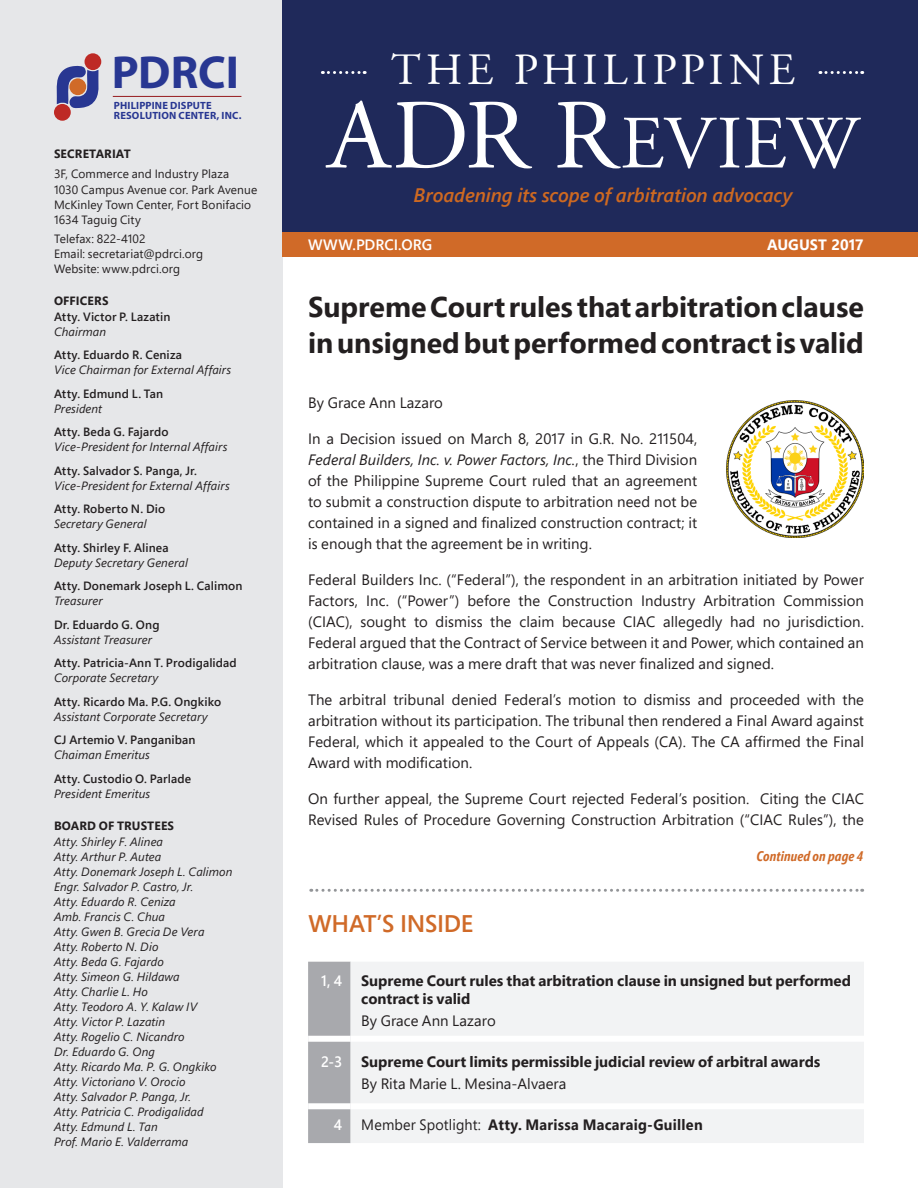
<style>
.page{position:relative;width:918px;height:1188px;background:#fff}
.page>*{position:absolute;margin:0;border:0;box-sizing:border-box;transform-origin:0 0}
.t1{font:99px "Adobe Garamond Regular SC";color:#fff}
.t2{font:75px "Adobe Garamond Regular SC";color:#fff}
.t3{font:700 46.5px "Myriad Pro";color:#283792}
.t4{font:45px "Adobe Garamond Regular SC";letter-spacing:.105em;color:#fff}
.t5{font:700 28.5px/36px "Segoe Pro";color:#231f20}
.t6{font:600 24px "Segoe Pro";letter-spacing:-.01em;color:#d06a28}
.t7{font:italic 600 19.5px "Segoe Pro";letter-spacing:-.005em;color:#ce6921}
.t8{font:15px/21px "Segoe Pro";letter-spacing:.005em;color:#231f20;text-align:justify}
.t9{font:700 15px/18px "Segoe Pro";color:#231f20}
.t10{font:700 15px "Segoe Pro";letter-spacing:.02em;color:#231f20;scale:.96 1}
.t11{font:600 15px "Segoe Pro";color:#fff}
.t12{font:700 15px "Segoe Pro";color:#fff}
.t13{font:600 15px "Segoe Pro";color:#fff;scale:.96 1}
.t14{font:italic 700 13.8px "Segoe Pro Cond";letter-spacing:.01em;color:#d06a28}
.t15{font:italic 12px "Segoe Pro";letter-spacing:.01em;color:#231f20}
.t16{font:600 12px "Segoe Pro";letter-spacing:.015em;color:#231f20}
.t17{font:12px "Segoe Pro";letter-spacing:.01em;color:#231f20}
.t18{font:700 12px "Segoe Pro";letter-spacing:.01em;color:#231f20}
.t19{font:700 10.5px/10.5px "Myriad Hebrew";letter-spacing:.015em;color:#283792}
.s1{font-style:italic}
.s2{font-weight:400}
</style>
<div class="page">
<div style="left:0;top:0;width:283px;height:1188px;background:#e6e7e9"></div>
<div style="left:283px;top:0;width:635px;height:256px;background:#1f295a"></div>
<svg style="left:322px;top:71px;width:43px;height:3px"></svg>
<svg style="left:820px;top:71px;width:43px;height:3px"></svg>
<div style="left:283px;top:232px;width:635px;height:24px;background:#d06a28"></div>
<hr style="left:113px;top:96px;width:128px;height:1px;background:#961a1d">
<div style="left:54px;top:104px;width:17px;height:17px;background:#be2a25;border-radius:50%"></div>
<div style="left:85px;top:53px;width:16px;height:17px;background:#be2a25;border-radius:50%"></div>
<svg style="left:56px;top:66px;width:44px;height:42px"></svg>
<div style="left:308px;top:962px;width:43px;height:181px;background:#a8a9ad"></div>
<div style="left:351px;top:962px;width:513px;height:181px;background:#f2f3f4"></div>
<div style="left:308px;top:1036px;width:43px;height:6px;background:#fff"></div>
<div style="left:351px;top:1036px;width:513px;height:6px;background:#fff"></div>
<div style="left:308px;top:1103px;width:43px;height:6px;background:#fff"></div>
<div style="left:351px;top:1103px;width:513px;height:6px;background:#fff"></div>
<svg style="left:311px;top:889px;width:552px;height:3px"></svg>
<img style="left:727px;top:400px;width:137px;height:137px">
<p class="t3" style="left:112px;top:42px;width:129px">PDRCI</p>
<p class="t19" style="left:114px;top:101px;width:129px">PHILIPPINE DISPUTE<br>RESOLUTION CENTER, INC.</p>
<p class="t18" style="left:54px;top:145px;width:78px">SECRETARIAT</p>
<p class="t17" style="left:54px;top:165px;width:177px">3F, Commerce and Industry Plaza</p>
<p class="t17" style="left:54px;top:181px;width:205px">1030 Campus Avenue cor. Park Avenue</p>
<p class="t17" style="left:54px;top:196px;width:199px">McKinley Town Center, Fort Bonifacio</p>
<p class="t17" style="left:54px;top:211px;width:89px">1634 Taguig City</p>
<p class="t17" style="left:54px;top:230px;width:93px">Telefax: 822-4102</p>
<p class="t17" style="left:54px;top:245px;width:151px">Email: secretariat@pdrci.org</p>
<p class="t17" style="left:54px;top:260px;width:128px">Website: www.pdrci.org</p>
<p class="t18" style="left:54px;top:292px;width:56px">OFFICERS</p>
<p class="t16" style="left:54px;top:308px;width:118px">Atty. Victor P. Lazatin</p>
<p class="t15" style="left:54px;top:323px;width:54px">Chairman</p>
<p class="t16" style="left:54px;top:347px;width:129px">Atty. Eduardo R. Ceniza</p>
<p class="t15" style="left:54px;top:362px;width:179px">Vice Chairman for External Affairs</p>
<p class="t16" style="left:54px;top:385px;width:111px">Atty. Edmund L. Tan</p>
<p class="t15" style="left:54px;top:400px;width:50px">President</p>
<p class="t16" style="left:54px;top:424px;width:116px">Atty. Beda G. Fajardo</p>
<p class="t15" style="left:54px;top:439px;width:175px">Vice-President for Internal Affairs</p>
<p class="t16" style="left:54px;top:462px;width:145px">Atty. Salvador S. Panga, Jr.</p>
<p class="t15" style="left:54px;top:477px;width:177px">Vice-President for External Affairs</p>
<p class="t16" style="left:54px;top:501px;width:113px">Atty. Roberto N. Dio</p>
<p class="t15" style="left:54px;top:516px;width:94px">Secretary General</p>
<p class="t16" style="left:54px;top:539px;width:116px">Atty. Shirley F. Alinea</p>
<p class="t15" style="left:54px;top:554px;width:135px">Deputy Secretary General</p>
<p class="t16" style="left:54px;top:578px;width:190px">Atty. Donemark Joseph L. Calimon</p>
<p class="t15" style="left:54px;top:593px;width:50px">Treasurer</p>
<p class="t16" style="left:54px;top:616px;width:107px">Dr. Eduardo G. Ong</p>
<p class="t15" style="left:54px;top:631px;width:100px">Assistant Treasurer</p>
<p class="t16" style="left:54px;top:655px;width:184px">Atty. Patricia-Ann T. Prodigalidad</p>
<p class="t15" style="left:54px;top:670px;width:106px">Corporate Secretary</p>
<p class="t16" style="left:54px;top:693px;width:169px">Atty. Ricardo Ma. P.G. Ongkiko</p>
<p class="t15" style="left:54px;top:708px;width:155px">Assistant Corporate Secretary</p>
<p class="t16" style="left:54px;top:732px;width:143px">CJ Artemio V. Panganiban</p>
<p class="t15" style="left:54px;top:747px;width:97px">Chaiman Emeritus</p>
<p class="t16" style="left:54px;top:770px;width:139px">Atty. Custodio O. Parlade</p>
<p class="t15" style="left:54px;top:785px;width:98px">President Emeritus</p>
<p class="t18" style="left:54px;top:817px;width:122px">BOARD OF TRUSTEES</p>
<p class="t15" style="left:54px;top:834px;width:111px">Atty. Shirley F. Alinea</p>
<p class="t15" style="left:54px;top:849px;width:109px">Atty. Arthur P. Autea</p>
<p class="t15" style="left:54px;top:864px;width:180px">Atty. Donemark Joseph L. Calimon</p>
<p class="t15" style="left:54px;top:879px;width:141px">Engr. Salvador P. Castro, Jr.</p>
<p class="t15" style="left:54px;top:894px;width:123px">Atty. Eduardo R. Ceniza</p>
<p class="t15" style="left:54px;top:909px;width:113px">Amb. Francis C. Chua</p>
<p class="t15" style="left:54px;top:924px;width:152px">Atty. Gwen B. Grecia De Vera</p>
<p class="t15" style="left:54px;top:939px;width:106px">Atty. Roberto N. Dio</p>
<p class="t15" style="left:54px;top:954px;width:111px">Atty. Beda G. Fajardo</p>
<p class="t15" style="left:54px;top:969px;width:127px">Atty. Simeon G. Hildawa</p>
<p class="t15" style="left:54px;top:984px;width:95px">Atty. Charlie L. Ho</p>
<p class="t15" style="left:54px;top:999px;width:145px">Atty. Teodoro A. Y. Kalaw IV</p>
<p class="t15" style="left:54px;top:1014px;width:113px">Atty. Victor P. Lazatin</p>
<p class="t15" style="left:54px;top:1029px;width:132px">Atty. Rogelio C. Nicandro</p>
<p class="t15" style="left:54px;top:1044px;width:102px">Dr. Eduardo G. Ong</p>
<p class="t15" style="left:54px;top:1059px;width:164px">Atty. Ricardo Ma. P. G. Ongkiko</p>
<p class="t15" style="left:54px;top:1074px;width:133px">Atty. Victoriano V. Orocio</p>
<p class="t15" style="left:54px;top:1089px;width:139px">Atty. Salvador P. Panga, Jr.</p>
<p class="t15" style="left:54px;top:1104px;width:151px">Atty. Patricia C. Prodigalidad</p>
<p class="t15" style="left:54px;top:1119px;width:105px">Atty. Edmund L. Tan</p>
<p class="t15" style="left:54px;top:1134px;width:136px">Prof. Mario E. Valderrama</p>
<p class="t4" style="left:391px;top:46px;width:405px">THE PHILIPPINE</p>
<p class="t1" style="left:328px;top:83px;width:291px">ADR R</p>
<p class="t7" style="left:413px;top:181px;width:381px">Broadening its scope of arbitration advocacy</p>
<p class="t2" style="left:620px;top:104px;width:239px">EVIEW</p>
<p class="t11" style="left:308px;top:234px;width:126px">WWW.PDRCI.ORG</p>
<p class="t12" style="left:767px;top:234px;width:98px">AUGUST 2017</p>
<p class="t5" style="left:308px;top:288px;width:557px">Supreme Court rules that arbitration clause in unsigned but performed contract is valid</p>
<p class="t8" style="left:308px;top:392px;width:136px">By Grace Ann Lazaro</p>
<p class="t8" style="left:308px;top:428px;width:391px">In a Decision issued on March 8, 2017 in G.R. No. 211504, <span class="s1">Federal Builders, Inc. v. Power Factors, Inc.</span>, the Third Division of the Philippine Supreme Court ruled that an agreement to submit a construction dispute to arbitration need not be contained in a signed and finalized construction contract; it is enough that the agreement be in writing.</p>
<p class="t8" style="left:308px;top:569px;width:557px">Federal Builders Inc. (“Federal”), the respondent in an arbitration initiated by Power Factors, Inc. (“Power”) before the Construction Industry Arbitration Commission (CIAC), sought to dismiss the claim because CIAC allegedly had no jurisdiction.<br>Federal argued that the Contract of Service between it and Power, which contained an arbitration clause, was a mere draft that was never finalized and signed.</p>
<p class="t8" style="left:308px;top:689px;width:557px">The arbitral tribunal denied Federal’s motion to dismiss and proceeded with the arbitration without its participation. The tribunal then rendered a Final Award against Federal, which it appealed to the Court of Appeals (CA). The CA affirmed the Final Award with modification.</p>
<p class="t8" style="left:308px;top:788px;width:557px">On further appeal, the Supreme Court rejected Federal’s position. Citing the CIAC<br>Revised Rules of Procedure Governing Construction Arbitration (“CIAC Rules”), the</p>
<p class="t6" style="left:308px;top:907px;width:166px">WHAT’S INSIDE</p>
<p class="t14" style="left:756px;top:848px;width:108px">Continued on page 4</p>
<p class="t13" style="left:321px;top:970px;width:23px">1, 4</p>
<p class="t9" style="left:361px;top:971px;width:491px">Supreme Court rules that arbitration clause in unsigned but performed contract is valid</p>
<p class="t8" style="left:361px;top:1010px;width:136px">By Grace Ann Lazaro</p>
<p class="t13" style="left:321px;top:1051px;width:23px">2-3</p>
<p class="t9" style="left:361px;top:1052px;width:461px">Supreme Court limits permissible judicial review of arbitral awards</p>
<p class="t8" style="left:361px;top:1073px;width:207px">By Rita Marie L. Mesina-Alvaera</p>
<p class="t13" style="left:334px;top:1115px;width:10px">4</p>
<p class="t10" style="left:361px;top:1114px;width:357px"><span class="s2">Member Spotlight:</span> Atty. Marissa Macaraig-Guillen</p>
</div>
